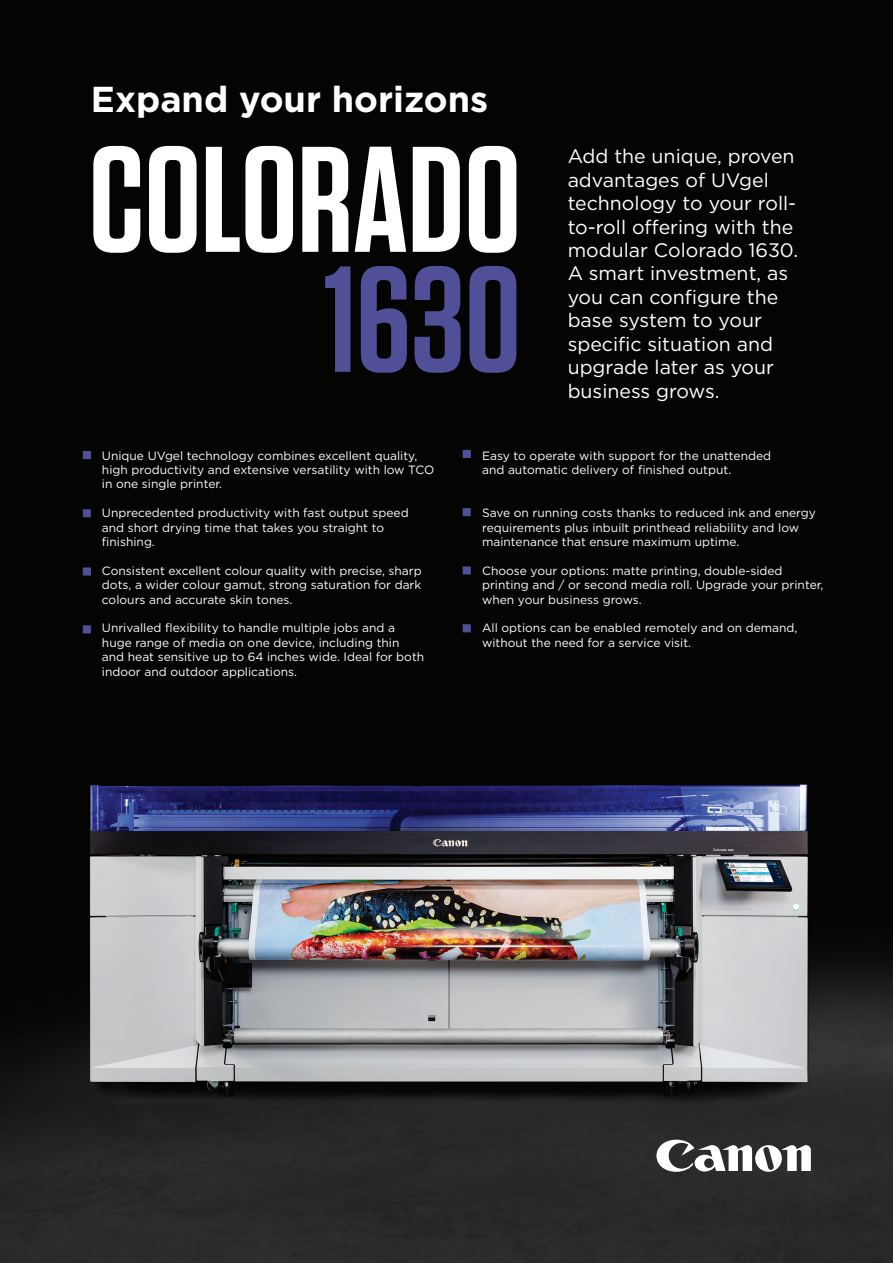
<style>
.page{position:relative;width:893px;height:1263px;background:#fff}
.page>*{position:absolute;margin:0;border:0;box-sizing:border-box;transform-origin:0 0}
.t1{font:600 150px "Tungsten";color:#fff}
.t2{font:600 150px "Tungsten";color:#524f99}
.t3{font:700 36px "Gotham";color:#fff}
.t4{font:19.5px/23.4px "Gotham";color:#fff}
.t5{font:12px/14.4px "Gotham";color:#fff}
</style>
<div class="page">
<img style="left:0;top:0;width:893px;height:1263px">
<div style="left:83px;top:451px;width:8px;height:8px;background:#524f99;border:2px solid #524f99"></div>
<div style="left:463px;top:450px;width:8px;height:8px;background:#524f99;border:2px solid #524f99"></div>
<svg style="left:83px;top:509px;width:8px;height:8px"></svg>
<svg style="left:463px;top:508px;width:8px;height:8px"></svg>
<svg style="left:83px;top:567px;width:8px;height:8px"></svg>
<svg style="left:463px;top:566px;width:8px;height:8px"></svg>
<svg style="left:83px;top:625px;width:8px;height:8px"></svg>
<svg style="left:463px;top:624px;width:8px;height:8px"></svg>
<svg style="left:656px;top:1140px;width:155px;height:32px"></svg>
<p class="t3" style="left:91px;top:75px;width:399px">Expand your horizons</p>
<p class="t1" style="left:89px;top:121px;width:434px">COLORADO</p>
<p class="t2" style="left:324px;top:241px;width:198px">1630</p>
<p class="t4" style="left:568px;top:144px;width:232px">Add the unique, proven advantages of UVgel technology to your roll&shy;to-roll offering with the modular Colorado 1630.<br>A smart investment, as you can configure the base system to your specific situation and upgrade later as your business grows.</p>
<p class="t5" style="left:102px;top:448px;width:334px">Unique UVgel technology combines excellent quality, high productivity and extensive versatility with low TCO in one single printer.</p>
<p class="t5" style="left:102px;top:505px;width:308px">Unprecedented productivity with fast output speed</p>
<p class="t5" style="left:102px;top:520px;width:284px">and short drying time that takes you straight to finishing.</p>
<p class="t5" style="left:102px;top:563px;width:321px;text-align:justify">Consistent excellent colour quality with precise, sharp dots, a wider colour gamut, strong saturation for dark colours and accurate skin tones.</p>
<p class="t5" style="left:102px;top:621px;width:295px">Unrivalled flexibility to handle multiple jobs and a</p>
<p class="t5" style="left:102px;top:635px;width:299px">huge range of media on one device, including thin</p>
<p class="t5" style="left:102px;top:649px;width:324px">and heat sensitive up to 64 inches wide. Ideal for both</p>
<p class="t5" style="left:102px;top:664px;width:197px">indoor and outdoor applications.</p>
<p class="t5" style="left:482px;top:448px;width:290px">Easy to operate with support for the unattended</p>
<p class="t5" style="left:482px;top:462px;width:251px">and automatic delivery of finished output.</p>
<p class="t5" style="left:482px;top:505px;width:335px">Save on running costs thanks to reduced ink and energy</p>
<p class="t5" style="left:482px;top:520px;width:318px">requirements plus inbuilt printhead reliability and low</p>
<p class="t5" style="left:482px;top:534px;width:259px">maintenance that ensure maximum uptime.</p>
<p class="t5" style="left:482px;top:563px;width:343px">Choose your options: matte printing, double-sided printing and / or second media roll. Upgrade your printer, when your business grows.</p>
<p class="t5" style="left:482px;top:621px;width:317px">All options can be enabled remotely and on demand, without the need for a service visit.</p>
</div>
